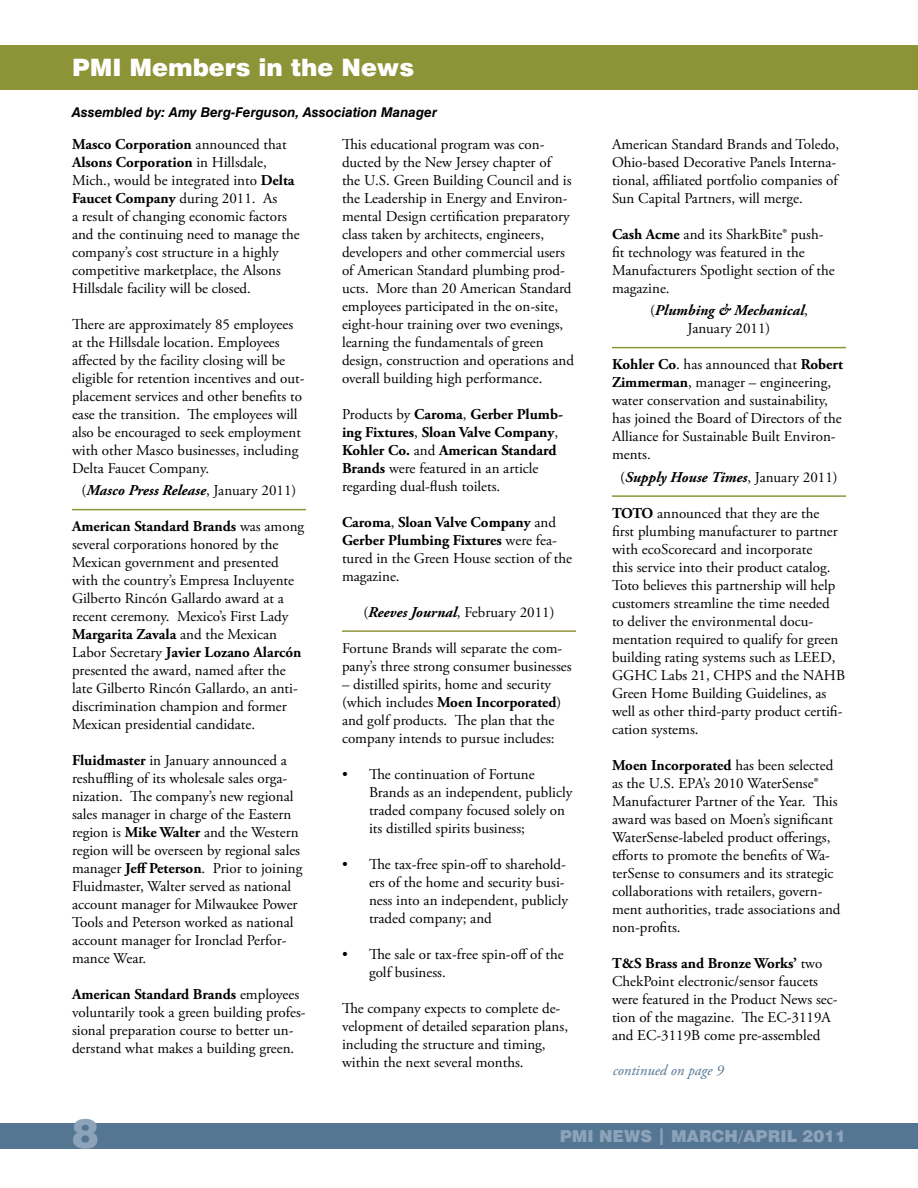
<style>
.page{position:relative;width:918px;height:1188px;background:#fff}
.page>*{position:absolute;margin:0;border:0;box-sizing:border-box;transform-origin:0 0}
.t1{font:900 40.5px "Swiss 721 BT";color:#8da3ba}
.t2{font:900 24px "Swiss 721 BT";color:#fff}
.t3{font:900 16.5px "Swiss 721 BT";color:#8da3ba}
.t4{font:15px/18px "Adobe Garamond Pro";color:#000}
.t5{font:700 15px/18px "Adobe Garamond Pro";color:#000}
.t6{font:italic 700 15px/18px "Adobe Garamond Pro";color:#000;text-align:center}
.t7{font:italic 15px "Adobe Garamond Pro";color:#547693}
.t8{font:italic 700 13.5px "Swiss 721 BT";color:#000}
.s1{font-weight:700}
.s2{font-weight:400;font-style:normal}
.s3{font-weight:400}
.s4{font-weight:700;font-style:italic}
</style>
<div class="page">
<div style="left:0;top:45px;width:918px;height:45px;background:#8d9438"></div>
<div style="left:0;top:1123px;width:918px;height:25px;background:#547693"></div>
<hr style="left:72px;top:509px;width:234px;height:1px;background:#8d9438">
<hr style="left:342px;top:630px;width:234px;height:2px;background:#8d9438">
<hr style="left:612px;top:347px;width:234px;height:1px;background:#8d9438">
<hr style="left:612px;top:495px;width:234px;height:2px;background:#8d9438">
<h2 class="t2" style="left:72px;top:53px;width:344px">PMI Members in the News</h2>
<p class="t8" style="left:72px;top:104px;width:367px">Assembled by: Amy Berg-Ferguson, Association Manager</p>
<p class="t4" style="left:72px;top:136px;width:229px"><span class="s1">Masco Corporation</span> announced that <span class="s1">Alsons Corporation</span> in Hillsdale, Mich., would be integrated into <span class="s1">Delta Faucet Company</span> during 2011. As<br>a result of changing economic factors and the continuing need to manage the company’s cost structure in a highly competitive marketplace, the Alsons Hillsdale facility will be closed.</p>
<p class="t4" style="left:72px;top:316px;width:234px">There are approximately 85 employees at the Hillsdale location. Employees affected by the facility closing will be eligible for retention incentives and out&shy;placement services and other benefits to ease the transition. The employees will also be encouraged to seek employment with other Masco businesses, including Delta Faucet Company.</p>
<p class="t6" style="left:82px;top:482px;width:216px"><span class="s2">(</span>Masco Press Release<span class="s2">, January 2011)</span></p>
<p class="t4" style="left:72px;top:518px;width:234px"><span class="s1">American Standard Brands</span> was among several corporations honored by the Mexican government and presented with the country’s Empresa Incluyente Gilberto Rincón Gallardo award at a recent ceremony. Mexico’s First Lady <span class="s1">Margarita Zavala</span> and the Mexican Labor Secretary <span class="s1">Javier Lozano Alarcón </span>presented the award, named after the late Gilberto Rincón Gallardo, an anti&shy;discrimination champion and former Mexican presidential candidate.</p>
<p class="t4" style="left:72px;top:752px;width:232px"><span class="s1">Fluidmaster</span> in January announced a reshuffling of its wholesale sales orga&shy;nization. The company’s new regional sales manager in charge of the Eastern region is <span class="s1">Mike Walter</span> and the Western region will be overseen by regional sales manager <span class="s1">Jeff Peterson</span>. Prior to joining Fluidmaster, Walter served as national account manager for Milwaukee Power Tools and Peterson worked as national account manager for Ironclad Perfor&shy;mance Wear.</p>
<p class="t4" style="left:72px;top:986px;width:235px"><span class="s1">American Standard Brands</span> employees voluntarily took a green building profes&shy;sional preparation course to better un&shy;derstand what makes a building green.</p>
<p class="t4" style="left:342px;top:136px;width:234px">This educational program was con&shy;ducted by the New Jersey chapter of<br>the U.S. Green Building Council and is the Leadership in Energy and Environ&shy;mental Design certification preparatory class taken by architects, engineers, developers and other commercial users of American Standard plumbing prod&shy;ucts. More than 20 American Standard employees participated in the on-site, eight-hour training over two evenings, learning the fundamentals of green design, construction and operations and overall building high performance.</p>
<p class="t5" style="left:342px;top:405px;width:222px"><span class="s3">Products by</span> Caroma<span class="s3">,</span> Gerber Plumb&shy;ing Fixtures<span class="s3">,</span> Sloan Valve Company<span class="s3">, </span>Kohler Co. <span class="s3">and</span> American Standard Brands <span class="s3">were featured in an article regarding dual-flush toilets.</span></p>
<p class="t4" style="left:342px;top:514px;width:232px"><span class="s1">Caroma</span>, <span class="s1">Sloan Valve Company</span> and<br><span class="s1">Gerber Plumbing Fixtures</span> were fea&shy;tured in the Green House section of the magazine.</p>
<p class="t4" style="left:363px;top:604px;width:193px">(<span class="s4">Reeves Journal</span>, February 2011)</p>
<p class="t4" style="left:342px;top:640px;width:231px">Fortune Brands will separate the com&shy;pany’s three strong consumer businesses</p>
<p class="t4" style="left:342px;top:676px;width:221px">– distilled spirits, home and security (which includes <span class="s1">Moen Incorporated</span>) and golf products. The plan that the company intends to pursue includes:</p>
<p class="t4" style="left:369px;top:766px;width:205px;text-indent:-27px">• The continuation of Fortune<br>Brands as an independent, publicly traded company focused solely on its distilled spirits business;</p>
<p class="t4" style="left:369px;top:856px;width:201px;text-indent:-27px">• The tax-free spin-off to sharehold&shy;ers of the home and security busi&shy;ness into an independent, publicly traded company; and</p>
<p class="t4" style="left:369px;top:946px;width:196px;text-indent:-27px">• The sale or tax-free spin-off of the golf business.</p>
<p class="t4" style="left:342px;top:1000px;width:228px">The company expects to complete de&shy;velopment of detailed separation plans, including the structure and timing, within the next several months.</p>
<p class="t4" style="left:612px;top:136px;width:229px">American Standard Brands and Toledo, Ohio-based Decorative Panels Interna&shy;tional, affiliated portfolio companies of Sun Capital Partners, will merge.</p>
<p class="t4" style="left:612px;top:226px;width:224px"><span class="s1">Cash Acme</span> and its SharkBite® push&shy;fit technology was featured in the<br>Manufacturers Spotlight section of the magazine.</p>
<p class="t6" style="left:650px;top:302px;width:159px"><span class="s2">(</span>Plumbing &amp; Mechanical<span class="s2">,<br>January 2011)</span></p>
<p class="t4" style="left:612px;top:356px;width:233px"><span class="s1">Kohler Co</span>. has announced that <span class="s1">Robert Zimmerman</span>, manager – engineering, water conservation and sustainability, has joined the Board of Directors of the Alliance for Sustainable Built Environ&shy;ments.</p>
<p class="t6" style="left:620px;top:468px;width:219px"><span class="s2">(</span>Supply House Times<span class="s2">, January 2011)</span></p>
<p class="t4" style="left:612px;top:505px;width:235px"><span class="s1">TOTO</span> announced that they are the first plumbing manufacturer to partner with ecoScorecard and incorporate<br>this service into their product catalog.<br>Toto believes this partnership will help customers streamline the time needed to deliver the environmental docu&shy;mentation required to qualify for green building rating systems such as LEED, GGHC Labs 21, CHPS and the NAHB Green Home Building Guidelines, as well as other third-party product certifi&shy;cation systems.</p>
<p class="t4" style="left:612px;top:757px;width:230px"><span class="s1">Moen Incorporated</span> has been selected as the U.S. EPA’s 2010 WaterSense® Manufacturer Partner of the Year. This award was based on Moen’s significant WaterSense-labeled product offerings, efforts to promote the benefits of Wa&shy;terSense to consumers and its strategic collaborations with retailers, govern&shy;ment authorities, trade associations and non-profits.</p>
<p class="t4" style="left:612px;top:955px;width:227px"><span class="s1">T&amp;S Brass and Bronze Works’</span> two ChekPoint electronic/sensor faucets were featured in the Product News sec&shy;tion of the magazine. The EC-3119A and EC-3119B come pre-assembled</p>
<p class="t7" style="left:613px;top:1061px;width:113px">continued on page 9</p>
<h1 class="t1" style="left:72px;top:1109px;width:28px">8</h1>
<p class="t3" style="left:560px;top:1126px;width:196px">PMI News | Marc h/Apri</p>
<p class="t3" style="left:787px;top:1126px;width:61px">l 2011</p>
</div>
